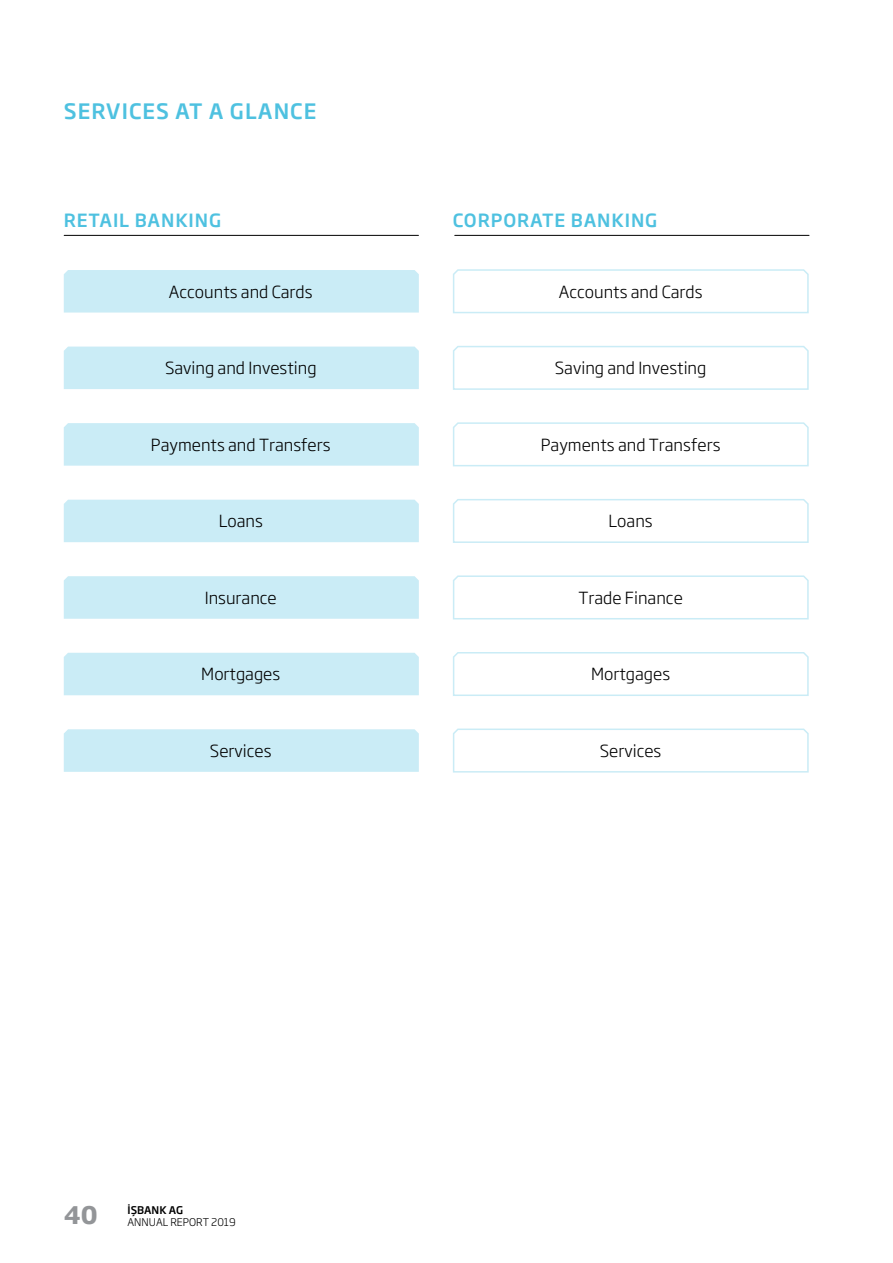
<style>
.page{position:relative;width:893px;height:1263px;background:#fff}
.page>*{position:absolute;margin:0;border:0;box-sizing:border-box;transform-origin:0 0}
.t1{font:700 24px "Soho Gothic Pro";color:#939598}
.t2{font:500 21px "Soho Gothic Pro";letter-spacing:.05em;color:#4ec1e0}
.t3{font:500 18px "Soho Gothic Pro";letter-spacing:.05em;color:#4ec1e0}
.t4{font:300 16.5px "Soho Gothic Pro";color:#000}
.t5{font:300 10.5px "Soho Gothic Pro";color:#000}
.t6{font:500 10.5px "Soho Gothic Pro";color:#000}
</style>
<div class="page">
<hr style="left:64px;top:235px;width:354px;height:1px;background:#000">
<hr style="left:455px;top:235px;width:354px;height:1px;background:#000">
<div style="left:64px;top:270px;width:355px;height:43px;background:#caecf6"></div>
<svg style="left:453px;top:269px;width:356px;height:45px"></svg>
<div style="left:64px;top:347px;width:355px;height:42px;background:#caecf6"></div>
<div style="left:64px;top:423px;width:355px;height:43px;background:#caecf6"></div>
<div style="left:64px;top:500px;width:355px;height:42px;background:#caecf6"></div>
<div style="left:64px;top:576px;width:355px;height:43px;background:#caecf6"></div>
<div style="left:64px;top:653px;width:355px;height:42px;background:#caecf6"></div>
<div style="left:64px;top:729px;width:355px;height:43px;background:#caecf6"></div>
<svg style="left:453px;top:346px;width:356px;height:44px"></svg>
<svg style="left:453px;top:422px;width:356px;height:45px"></svg>
<svg style="left:453px;top:499px;width:356px;height:44px"></svg>
<svg style="left:453px;top:575px;width:356px;height:45px"></svg>
<svg style="left:453px;top:652px;width:356px;height:44px"></svg>
<svg style="left:453px;top:728px;width:356px;height:45px"></svg>
<p class="t2" style="left:64px;top:94px;width:254px">SERVICES AT A GLANCE</p>
<p class="t3" style="left:64px;top:206px;width:159px">RETAIL BANKING</p>
<p class="t3" style="left:453px;top:206px;width:206px">CORPORATE BANKING</p>
<p class="t4" style="left:169px;top:279px;width:145px">Accounts and Cards</p>
<p class="t4" style="left:559px;top:279px;width:145px">Accounts and Cards</p>
<p class="t4" style="left:165px;top:355px;width:153px">Saving and Investing</p>
<p class="t4" style="left:555px;top:355px;width:153px">Saving and Investing</p>
<p class="t4" style="left:151px;top:432px;width:181px">Payments and Transfers</p>
<p class="t4" style="left:541px;top:432px;width:181px">Payments and Transfers</p>
<p class="t4" style="left:219px;top:508px;width:46px">Loans</p>
<p class="t4" style="left:608px;top:508px;width:46px">Loans</p>
<p class="t4" style="left:205px;top:585px;width:74px">Insurance</p>
<p class="t4" style="left:578px;top:585px;width:106px">Trade Finance</p>
<p class="t4" style="left:201px;top:661px;width:81px">Mortgages</p>
<p class="t4" style="left:591px;top:661px;width:81px">Mortgages</p>
<p class="t4" style="left:210px;top:738px;width:63px">Services</p>
<p class="t4" style="left:600px;top:738px;width:63px">Services</p>
<h1 class="t1" style="left:64px;top:1196px;width:35px">40</h1>
<p class="t6" style="left:128px;top:1202px;width:57px">İŞBANK AG</p>
<p class="t5" style="left:128px;top:1214px;width:110px">ANNUAL REPORT 2019</p>
</div>
